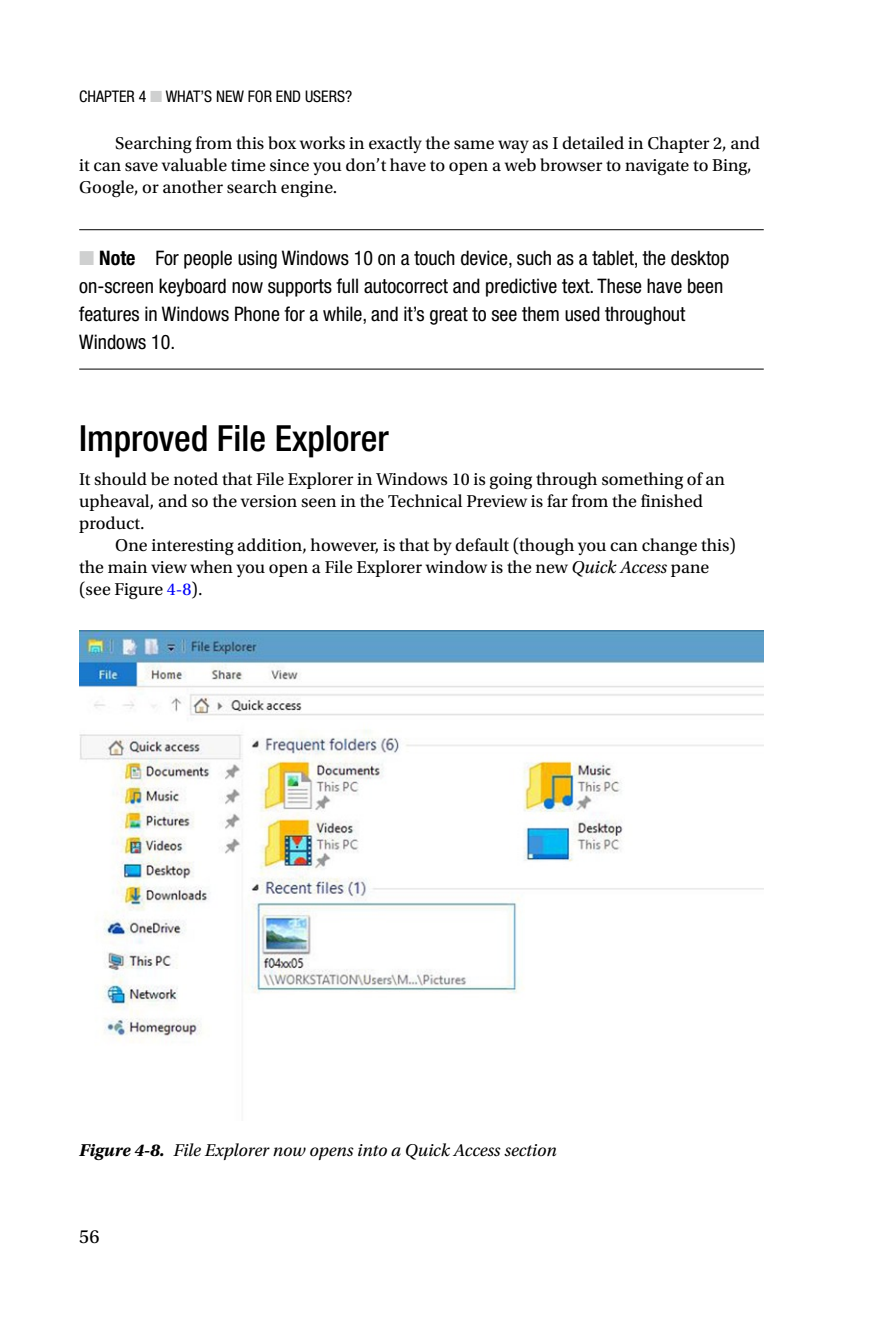
<style>
.page{position:relative;width:879px;height:1333px;background:#fff}
.page>*{position:absolute;margin:0;border:0;box-sizing:border-box;transform-origin:0 0}
.t1{font:500 condensed 36px "Helvetica Neue";color:#000}
.t2{font:condensed 20px/28px "Helvetica Neue";color:#000}
.t3{font:20px "Utopia Std";color:#000}
.t4{font:18px/22px "Utopia Std";color:#000}
.t5{font:italic 18px "Utopia Std";color:#000}
.t6{font:condensed 16px "Helvetica Neue";color:#000}
.s1{color:#cfd0d0}
.s2{font-weight:700}
.s3{font-style:italic}
.s4{color:#0000fa}
</style>
<div class="page">
<hr style="left:79px;top:229px;width:685px;height:1px;background:#000">
<hr style="left:79px;top:368px;width:685px;height:1px;background:#000">
<img style="left:79px;top:631px;width:684px;height:410px">
<p class="t6" style="left:79px;top:87px;width:274px">Chapter 4 <span class="s1">■</span> What’s New for En d Users?</p>
<p class="t4" style="left:79px;top:133px;width:682px;text-indent:36px">Searching from this box works in exactly the same way as I detailed in Chapter 2, and it can save valuable time since you don’t have to open a web browser to navigate to Bing,<br>Google, or another search engine.</p>
<p class="t2" style="left:79px;top:243px;width:651px"><span class="s1">■</span> <span class="s2">Note</span> For people using Windows 10 on a touch device, such as a tablet, the desktop on-screen keyboard now supports full autocorrect and predictive text. These have been features in Windows Phone for a while, and it’s great to see them used throughout Windows 10.</p>
<h1 class="t1" style="left:79px;top:416px;width:311px">Improved File Explorer</h1>
<p class="t4" style="left:79px;top:468px;width:647px">It should be noted that File Explorer in Windows 10 is going through something of an upheaval, and so the version seen in the Technical Preview is far from the finished product.</p>
<p class="t4" style="left:79px;top:534px;width:658px;text-indent:36px">One interesting addition, however, is that by default (though you can change this) the main view when you open a File Explorer window is the new <span class="s3">Quick Access</span> pane (see Figure <span class="s4">4-8</span>).</p>
<p class="t5" style="left:79px;top:1139px;width:479px"><span class="s2">Figure 4-8.</span> File Explorer now opens into a Quick Access section</p>
<p class="t3" style="left:79px;top:1225px;width:22px">56</p>
</div>
